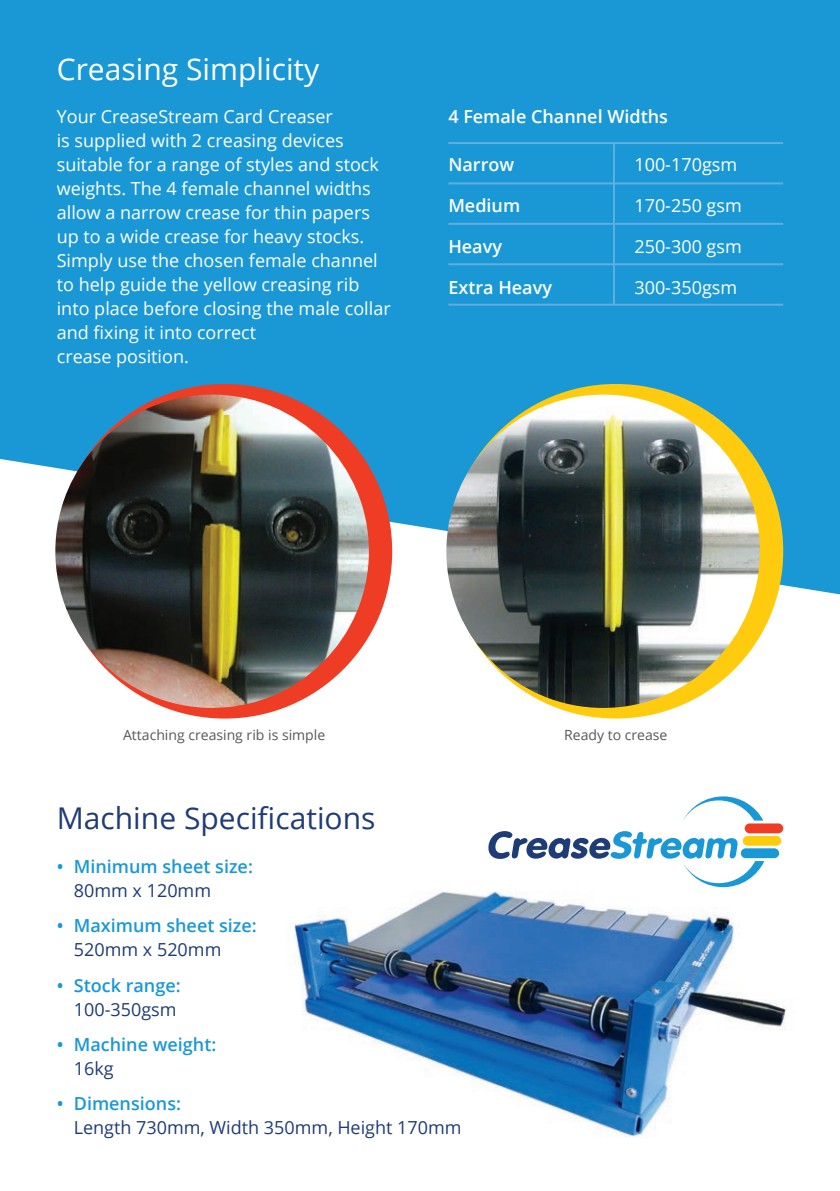
<style>
.page{position:relative;width:840px;height:1191px;background:#fff}
.page>*{position:absolute;margin:0;border:0;box-sizing:border-box;transform-origin:0 0}
.t1{font:30px "Open Sans";color:#1f3c76}
.t2{font:30px "Open Sans";color:#fff}
.t3{font:18px/24px "Open Sans";color:#fff}
.t4{font:600 18px/24px "Open Sans";color:#1a98d6}
.t5{font:600 18px "Open Sans";color:#fff}
.t6{font:18px/24px "Open Sans";color:#1f3c76}
.t7{font:14px "Open Sans";color:#57585a}
.s1{font-weight:400;color:#1f3c76}
.s2{font-weight:600;color:#1a98d6}
</style>
<div class="page">
<div style="left:0;top:0;width:839px;height:594px;background:#1a98d6"></div>
<img style="left:294px;top:861px;width:493px;height:277px">
<div style="left:448px;top:384px;width:334px;height:334px;background:#fecb0e;border-radius:50%"></div>
<div style="left:57px;top:384px;width:335px;height:334px;background:#ef3c24;border-radius:50%"></div>
<img style="left:446px;top:394px;width:313px;height:314px;border-radius:157px">
<img style="left:55px;top:394px;width:314px;height:314px;border-radius:157px">
<hr style="left:612px;top:143px;width:2px;height:162px;background:#62acde">
<hr style="left:448px;top:182px;width:334px;height:2px;background:#62acde">
<hr style="left:448px;top:223px;width:334px;height:2px;background:#62acde">
<hr style="left:448px;top:142px;width:334px;height:2px;background:#62acde">
<hr style="left:448px;top:263px;width:334px;height:2px;background:#62acde">
<hr style="left:448px;top:304px;width:334px;height:2px;background:#62acde">
<svg style="left:487px;top:796px;width:276px;height:91px"></svg>
<div style="left:744px;top:823px;width:38px;height:10px;background:#ef3c24;border-radius:5px"></div>
<div style="left:742px;top:836px;width:38px;height:9px;background:#fecb0e;border-radius:5px"></div>
<div style="left:740px;top:848px;width:38px;height:10px;background:#1a98d6;border-radius:5px"></div>
<p class="t2" style="left:57px;top:48px;width:264px">Creasing Simplicity</p>
<p class="t3" style="left:57px;top:104px;width:335px">Your CreaseStream Card Creaser<br>is supplied with 2 creasing devices suitable for a range of styles and stock weights. The 4 female channel widths allow a narrow crease for thin papers up to a wide crease for heavy stocks.<br>Simply use the chosen female channel to help guide the yellow creasing rib into place before closing the male collar and fixing it into correct<br>crease position.</p>
<p class="t5" style="left:448px;top:104px;width:221px">4 Female Channel Widths</p>
<p class="t5" style="left:448px;top:152px;width:67px">Narrow</p>
<p class="t5" style="left:448px;top:193px;width:73px">Medium</p>
<p class="t5" style="left:448px;top:234px;width:55px">Heavy</p>
<p class="t5" style="left:448px;top:275px;width:105px">Extra Heavy</p>
<p class="t3" style="left:634px;top:152px;width:104px">100-170gsm</p>
<p class="t3" style="left:634px;top:193px;width:109px">170-250 gsm</p>
<p class="t3" style="left:634px;top:234px;width:109px">250-300 gsm</p>
<p class="t3" style="left:634px;top:275px;width:104px">300-350gsm</p>
<p class="t7" style="left:123px;top:725px;width:203px">Attaching creasing rib is simple</p>
<p class="t7" style="left:564px;top:725px;width:105px">Ready to crease</p>
<p class="t1" style="left:57px;top:797px;width:320px">Machine Specifications</p>
<p class="t4" style="left:74px;top:854px;width:181px;text-indent:-17px">• Minimum sheet size:<br><span class="s1">80mm x 120mm</span></p>
<p class="t4" style="left:74px;top:913px;width:184px;text-indent:-17px">• Maximum sheet size:<br><span class="s1">520mm x 520mm</span></p>
<p class="t4" style="left:57px;top:972px;width:125px;text-align:right">• Stock range:<br><span class="s1">100-350gsm</span></p>
<p class="t4" style="left:74px;top:1032px;width:144px;text-indent:-17px">• Machine weight:<br><span class="s1">16kg</span></p>
<p class="t6" style="left:74px;top:1091px;width:389px;text-indent:-17px"><span class="s2">• Dimensions:<br></span>Length 730mm, Width 350mm, Height 170mm</p>
</div>
